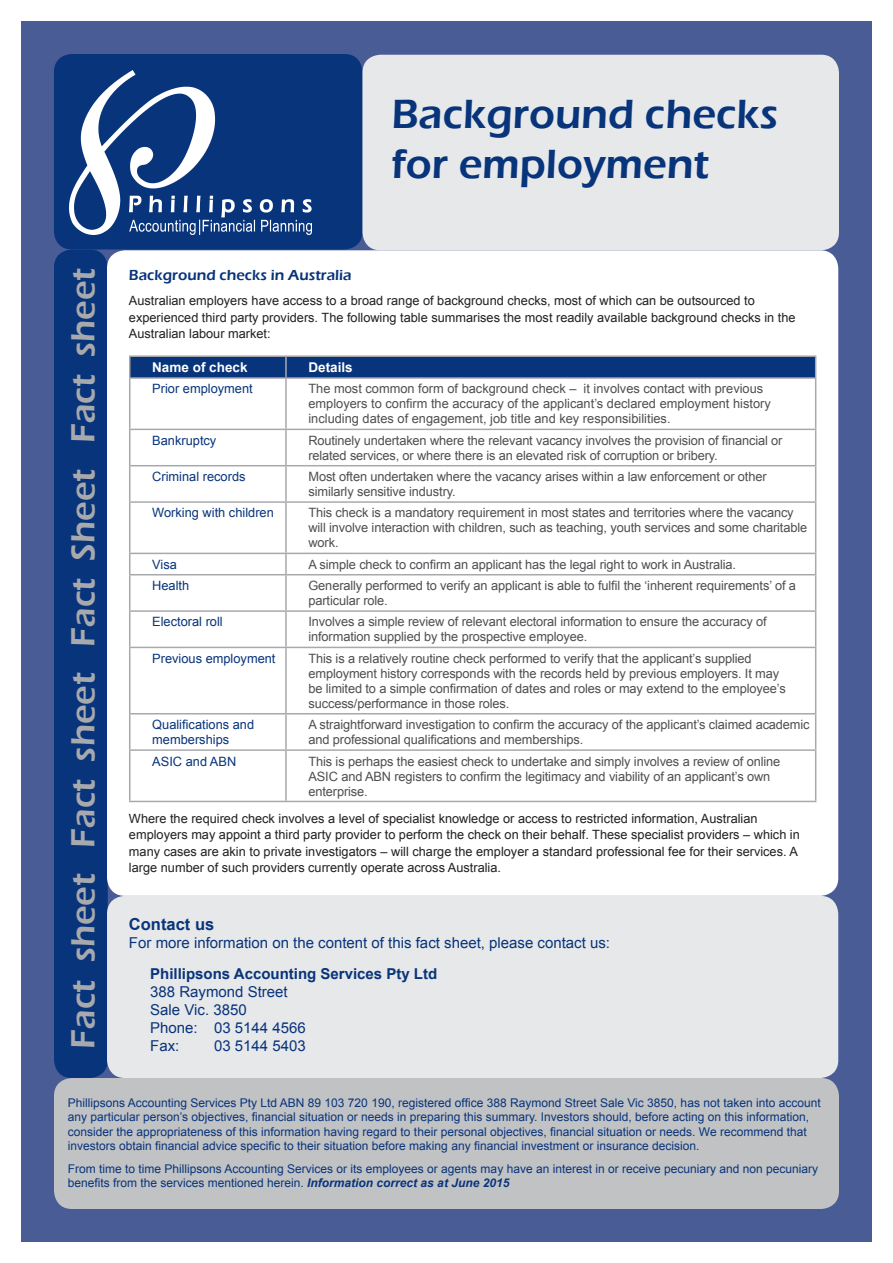
<style>
.page{position:relative;width:893px;height:1263px;background:#fff}
.page>*{position:absolute;margin:0;border:0;box-sizing:border-box;transform-origin:0 0}
.t1{font:600 42px/50.4px "Eras ITC";color:#08347b}
.t2{font:600 34.5px "Eras ITC";color:#a8a9ad}
.t3{font:700 16.5px "Arial";color:#08347b}
.t4{font:15px/18px "Arial";color:#08347b}
.t5{font:700 15px "Arial";color:#08347b}
.t6{font:600 15px "Eras ITC";color:#08347b}
.t7{font:700 13.5px "Arial";color:#fff}
.t8{font:12.9px/15px "Arial";letter-spacing:-.01em;color:#4e4f50}
.t9{font:12.9px/15px "Arial";color:#08347b}
.t10{font:12.75px/16.5px "Arial";color:#231f20}
.t11{font:12px/14.4px "Arial";color:#08347b}
.s1{font-weight:700;font-style:italic}
</style>
<div class="page">
<div style="left:21px;top:21px;width:851px;height:1221px;background:#4a5c96"></div>
<div style="left:54px;top:54px;width:308px;height:195px;background:#08347b;border-radius:18px"></div>
<div style="left:54px;top:1078px;width:785px;height:131px;background:#c1c2c4;border-radius:18px"></div>
<div style="left:54px;top:249px;width:54px;height:829px;background:#08347b;border-radius:18px"></div>
<div style="left:107px;top:896px;width:731px;height:182px;background:#e7e8e9;border-radius:18px"></div>
<div style="left:107px;top:250px;width:731px;height:646px;background:#fff;border-radius:18px"></div>
<div style="left:362px;top:55px;width:477px;height:195px;background:#e7e8e9;border-radius:18px"></div>
<img style="left:69px;top:71px;width:243px;height:163px">
<hr style="left:129px;top:355px;width:157px;height:2px;background:#a8a9ad">
<hr style="left:286px;top:355px;width:530px;height:2px;background:#a8a9ad">
<div style="left:129px;top:357px;width:687px;height:20px;background:#08347b"></div>
<hr style="left:129px;top:377px;width:157px;height:2px;background:#a8a9ad">
<hr style="left:286px;top:377px;width:530px;height:2px;background:#a8a9ad">
<hr style="left:129px;top:379px;width:1px;height:50px;background:#a8a9ad">
<hr style="left:285px;top:379px;width:2px;height:50px;background:#a8a9ad">
<hr style="left:815px;top:379px;width:1px;height:50px;background:#a8a9ad">
<hr style="left:129px;top:429px;width:157px;height:1px;background:#a8a9ad">
<hr style="left:129px;top:430px;width:1px;height:35px;background:#a8a9ad">
<hr style="left:286px;top:429px;width:530px;height:1px;background:#a8a9ad">
<hr style="left:285px;top:430px;width:2px;height:35px;background:#a8a9ad">
<hr style="left:815px;top:430px;width:1px;height:35px;background:#a8a9ad">
<hr style="left:129px;top:465px;width:157px;height:1px;background:#a8a9ad">
<hr style="left:129px;top:466px;width:1px;height:35px;background:#a8a9ad">
<hr style="left:286px;top:465px;width:530px;height:1px;background:#a8a9ad">
<hr style="left:285px;top:466px;width:2px;height:35px;background:#a8a9ad">
<hr style="left:815px;top:466px;width:1px;height:35px;background:#a8a9ad">
<hr style="left:129px;top:501px;width:157px;height:2px;background:#a8a9ad">
<hr style="left:129px;top:503px;width:1px;height:50px;background:#a8a9ad">
<hr style="left:286px;top:501px;width:530px;height:2px;background:#a8a9ad">
<hr style="left:285px;top:503px;width:2px;height:50px;background:#a8a9ad">
<hr style="left:815px;top:503px;width:1px;height:50px;background:#a8a9ad">
<hr style="left:129px;top:553px;width:157px;height:1px;background:#a8a9ad">
<svg style="left:129px;top:554px;width:1px;height:20px"></svg>
<hr style="left:286px;top:553px;width:530px;height:1px;background:#a8a9ad">
<hr style="left:285px;top:554px;width:2px;height:20px;background:#a8a9ad">
<svg style="left:815px;top:554px;width:1px;height:20px"></svg>
<hr style="left:129px;top:574px;width:157px;height:1px;background:#a8a9ad">
<hr style="left:129px;top:575px;width:1px;height:35px;background:#a8a9ad">
<hr style="left:286px;top:574px;width:530px;height:1px;background:#a8a9ad">
<hr style="left:285px;top:575px;width:2px;height:35px;background:#a8a9ad">
<hr style="left:815px;top:575px;width:1px;height:35px;background:#a8a9ad">
<hr style="left:129px;top:610px;width:157px;height:2px;background:#a8a9ad">
<hr style="left:129px;top:612px;width:1px;height:35px;background:#a8a9ad">
<hr style="left:286px;top:610px;width:530px;height:2px;background:#a8a9ad">
<hr style="left:285px;top:612px;width:2px;height:35px;background:#a8a9ad">
<hr style="left:815px;top:612px;width:1px;height:35px;background:#a8a9ad">
<hr style="left:129px;top:647px;width:157px;height:1px;background:#a8a9ad">
<hr style="left:129px;top:648px;width:1px;height:65px;background:#a8a9ad">
<hr style="left:286px;top:647px;width:530px;height:1px;background:#a8a9ad">
<hr style="left:285px;top:648px;width:2px;height:65px;background:#a8a9ad">
<hr style="left:815px;top:648px;width:1px;height:65px;background:#a8a9ad">
<hr style="left:129px;top:713px;width:157px;height:1px;background:#a8a9ad">
<hr style="left:129px;top:714px;width:1px;height:35px;background:#a8a9ad">
<hr style="left:286px;top:713px;width:530px;height:1px;background:#a8a9ad">
<hr style="left:285px;top:714px;width:2px;height:35px;background:#a8a9ad">
<hr style="left:815px;top:714px;width:1px;height:35px;background:#a8a9ad">
<hr style="left:129px;top:749px;width:157px;height:2px;background:#a8a9ad">
<hr style="left:129px;top:751px;width:1px;height:50px;background:#a8a9ad">
<hr style="left:286px;top:749px;width:530px;height:2px;background:#a8a9ad">
<hr style="left:285px;top:751px;width:2px;height:50px;background:#a8a9ad">
<hr style="left:815px;top:751px;width:1px;height:50px;background:#a8a9ad">
<hr style="left:129px;top:801px;width:157px;height:1px;background:#a8a9ad">
<hr style="left:286px;top:801px;width:530px;height:1px;background:#a8a9ad">
<h2 class="t2" style="left:64px;top:1049px;width:782px;rotate:-90deg">Fact sheet Fact sheet Fact Sheet Fact sheet</h2>
<h1 class="t1" style="left:391px;top:89px;width:388px">Background checks for employment</h1>
<p class="t6" style="left:129px;top:267px;width:224px">Background checks in Australia</p>
<p class="t10" style="left:129px;top:293px;width:668px">Australian employers have access to a broad range of background checks, most of which can be outsourced to experienced third party providers. The following table summarises the most readily available background checks in the<br>Australian labour market:</p>
<p class="t7" style="left:152px;top:358px;width:97px">Name of check</p>
<p class="t7" style="left:308px;top:358px;width:46px">Details</p>
<p class="t9" style="left:152px;top:381px;width:102px">Prior employment</p>
<p class="t8" style="left:308px;top:381px;width:464px">The most common form of background check – it involves contact with previous employers to confirm the accuracy of the applicant’s declared employment history including dates of engagement, job title and key responsibilities.</p>
<p class="t9" style="left:152px;top:433px;width:66px">Bankruptcy</p>
<p class="t8" style="left:308px;top:433px;width:475px">Routinely undertaken where the relevant vacancy involves the provision of financial or related services, or where there is an elevated risk of corruption or bribery.</p>
<p class="t9" style="left:152px;top:469px;width:95px">Criminal records</p>
<p class="t8" style="left:308px;top:469px;width:460px">Most often undertaken where the vacancy arises within a law enforcement or other similarly sensitive industry.</p>
<p class="t9" style="left:152px;top:505px;width:123px">Working with children</p>
<p class="t8" style="left:308px;top:505px;width:500px">This check is a mandatory requirement in most states and territories where the vacancy will involve interaction with children, such as teaching, youth services and some charitable work.</p>
<p class="t9" style="left:152px;top:557px;width:26px">Visa</p>
<p class="t8" style="left:308px;top:557px;width:429px">A simple check to confirm an applicant has the legal right to work in Australia.</p>
<p class="t9" style="left:152px;top:578px;width:39px">Health</p>
<p class="t8" style="left:308px;top:578px;width:489px">Generally performed to verify an applicant is able to fulfil the ‘inherent requirements’ of a particular role.</p>
<p class="t9" style="left:152px;top:615px;width:72px">Electoral roll</p>
<p class="t8" style="left:308px;top:615px;width:460px">Involves a simple review of relevant electoral information to ensure the accuracy of information supplied by the prospective employee.</p>
<p class="t9" style="left:152px;top:651px;width:125px">Previous employment</p>
<p class="t8" style="left:308px;top:651px;width:479px">This is a relatively routine check performed to verify that the applicant’s supplied employment history corresponds with the records held by previous employers. It may be limited to a simple confirmation of dates and roles or may extend to the employee’s success/performance in those roles.</p>
<p class="t9" style="left:152px;top:717px;width:103px">Qualifications and memberships</p>
<p class="t8" style="left:308px;top:717px;width:503px">A straightforward investigation to confirm the accuracy of the applicant’s claimed academic and professional qualifications and memberships.</p>
<p class="t9" style="left:152px;top:754px;width:86px">ASIC and ABN</p>
<p class="t8" style="left:308px;top:754px;width:473px">This is perhaps the easiest check to undertake and simply involves a review of online<br>ASIC and ABN registers to confirm the legitimacy and viability of an applicant’s own enterprise.</p>
<p class="t10" style="left:129px;top:810px;width:672px">Where the required check involves a level of specialist knowledge or access to restricted information, Australian employers may appoint a third party provider to perform the check on their behalf. These specialist providers – which in many cases are akin to private investigators – will charge the employer a standard professional fee for their services. A large number of such providers currently operate across Australia.</p>
<p class="t3" style="left:129px;top:913px;width:87px">Contact us</p>
<p class="t4" style="left:129px;top:934px;width:483px">For more information on the content of this fact sheet, please contact us:</p>
<p class="t5" style="left:150px;top:963px;width:289px">Phillipsons Accounting Services Pty Ltd</p>
<p class="t4" style="left:150px;top:983px;width:157px">388 Raymond Street<br>Sale Vic. 3850<br>Phone: 03 5144 4566<br>Fax:</p>
<p class="t4" style="left:214px;top:1037px;width:93px">03 5144 5403</p>
<p class="t11" style="left:68px;top:1095px;width:754px">Phillipsons Accounting Services Pty Ltd ABN 89 103 720 190, registered office 388 Raymond Street Sale Vic 3850, has not taken into account any particular person’s objectives, financial situation or needs in preparing this summary. Investors should, before acting on this information, consider the appropriateness of this information having regard to their personal objectives, financial situation or needs. We recommend that investors obtain financial advice specific to their situation before making any financial investment or insurance decision.</p>
<p class="t11" style="left:68px;top:1161px;width:752px">From time to time Phillipsons Accounting Services or its employees or agents may have an interest in or receive pecuniary and non pecuniary benefits from the services mentioned herein. <span class="s1">Information correct as at June 2015</span></p>
</div>
